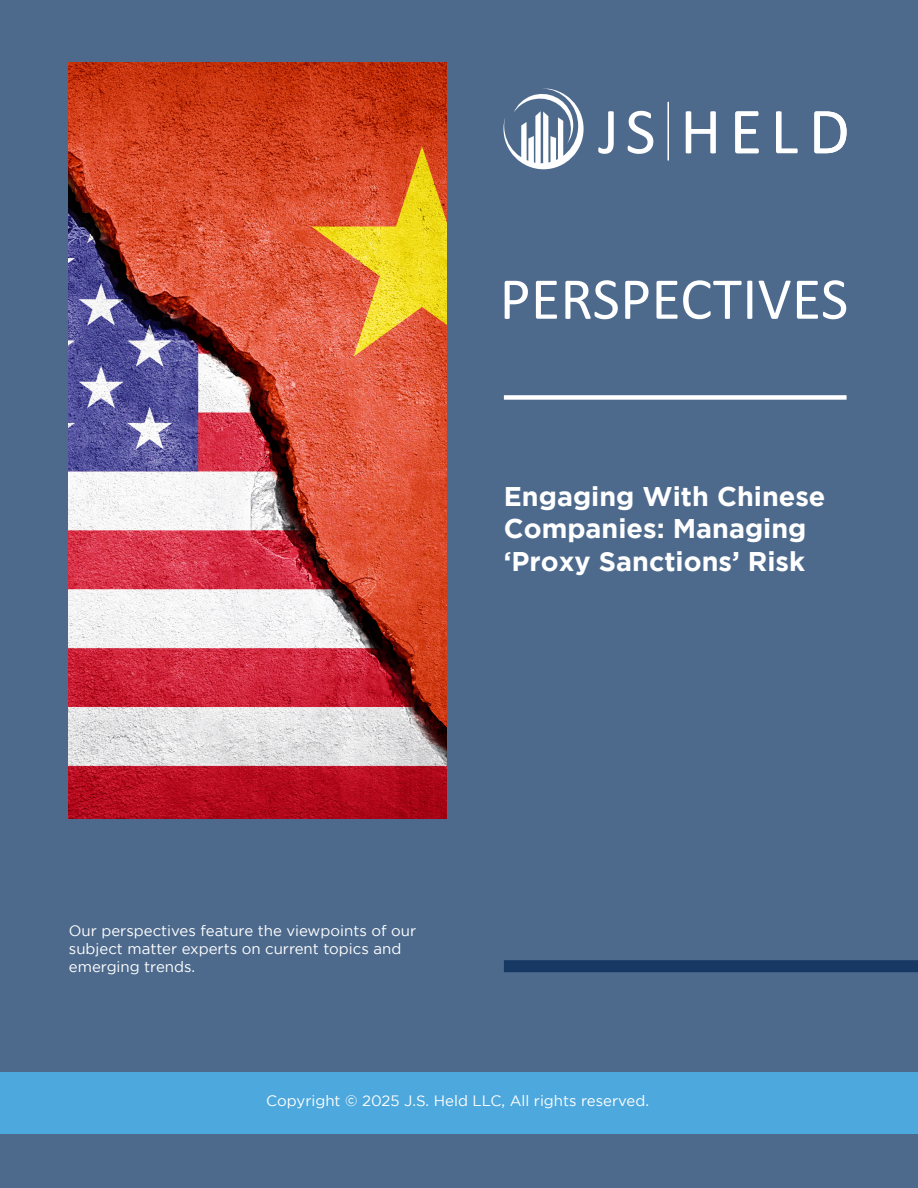
<style>
.page{position:relative;width:918px;height:1188px;background:#4d6a8d}
.page>*{position:absolute;margin:0;border:0;box-sizing:border-box;transform-origin:0 0}
.t1{font:60px "Calibri";letter-spacing:.005em;color:#fff}
.t2{font:700 27px/32.4px "Gotham";color:#fff}
.t3{font:15px/18px "Gotham";color:#fff}
</style>
<div class="page">
<div style="left:0;top:1072px;width:918px;height:62px;background:#4da8dd"></div>
<hr style="left:668px;top:102px;width:1px;height:58px;background:#fff">
<svg style="left:598px;top:111px;width:16px;height:43px"></svg>
<svg style="left:628px;top:111px;width:25px;height:43px"></svg>
<svg style="left:686px;top:111px;width:30px;height:42px"></svg>
<svg style="left:735px;top:111px;width:24px;height:42px"></svg>
<svg style="left:776px;top:111px;width:22px;height:42px"></svg>
<svg style="left:814px;top:111px;width:33px;height:42px"></svg>
<svg style="left:503px;top:88px;width:81px;height:81px"></svg>
<div style="left:504px;top:395px;width:343px;height:5px;background:#fff"></div>
<div style="left:504px;top:960px;width:414px;height:12px;background:#173863"></div>
<img style="left:69px;top:63px;width:377px;height:756px">
<h1 class="t1" style="left:500px;top:262px;width:350px">PERSPECTIVES</h1>
<p class="t2" style="left:504px;top:479px;width:323px">Engaging With Chinese<br>Companies: Managing ‘Proxy Sanctions’ Risk</p>
<p class="t3" style="left:69px;top:921px;width:349px">Our perspectives feature the viewpoints of our subject matter experts on current topics and emerging trends.</p>
<p class="t3" style="left:266px;top:1091px;width:384px">Copyright © 2025 J.S. Held LLC, All rights reserved.</p>
</div>
